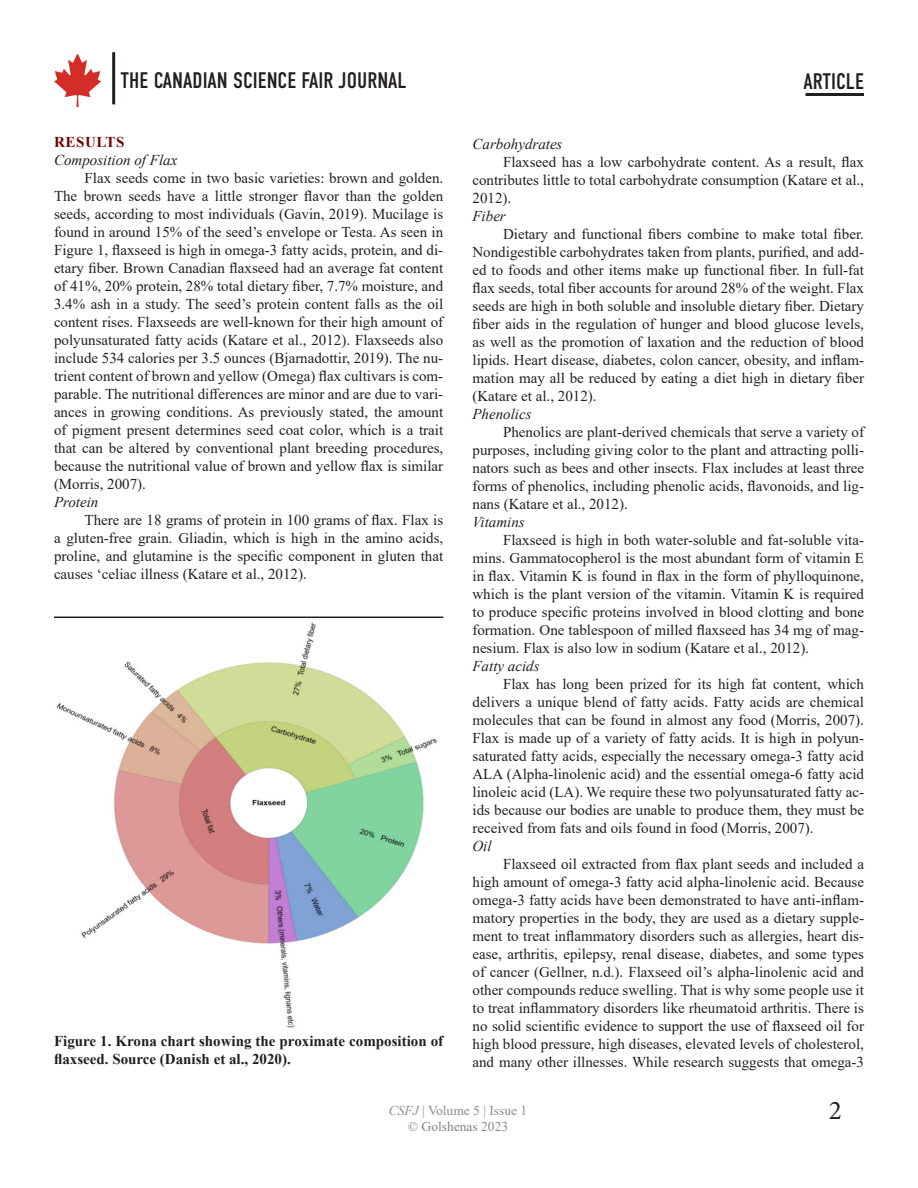
<style>
.page{position:relative;width:918px;height:1188px;background:#fff}
.page>*{position:absolute;margin:0;border:0;box-sizing:border-box;transform-origin:0 0}
.t1{font:27px "Minion Pro";color:#231f20}
.t2{font:22.5px "DIN Condensed";color:#231f20}
.BodyTextINDENT{font:15px/18px "Times New Roman";color:#231f20;text-align:justify}
.Captions{font:700 15px/18px "Times New Roman";color:#231f20}
.sub{font:italic 15px "Times New Roman";color:#231f20}
.Body_Text{font:italic 15px "Times New Roman";color:#231f20}
.t3{font:700 15px "Times New Roman";letter-spacing:.035em;color:#740304}
.t4{font:13.5px/16.2px "Times New Roman";color:#8b8d90;text-align:center}
.s1{font-style:italic}
.s2{color:#828487}
</style>
<div class="page">
<img style="left:54px;top:54px;width:47px;height:52px">
<hr style="left:112px;top:52px;width:3px;height:52px;background:#231f20">
<hr style="left:806px;top:93px;width:58px;height:3px;background:#231f20">
<img style="left:56px;top:622px;width:381px;height:405px">
<hr style="left:54px;top:617px;width:389px;height:1px;background:#231f20">
<h2 class="t2" style="left:121px;top:68px;width:288px">THE CANADIAN SCIENCE FAIR JOURNAL</h2>
<h2 class="t2" style="left:803px;top:69px;width:62px">ARTICLE</h2>
<p class="t3" style="left:54px;top:131px;width:72px">RESULTS</p>
<p class="sub" style="left:54px;top:150px;width:125px">Composition of Flax</p>
<p class="BodyTextINDENT" style="left:54px;top:168px;width:391px;text-indent:31px">Flax seeds come in two basic varieties: brown and golden.<br>The brown seeds have a little stronger flavor than the golden seeds, according to most individuals (Gavin, 2019). Mucilage is found in around 15% of the seed’s envelope or Testa. As seen in Figure 1, flaxseed is high in omega-3 fatty acids, protein, and di&shy;etary fiber. Brown Canadian flaxseed had an average fat content of 41%, 20% protein, 28% total dietary fiber, 7.7% moisture, and 3.4% ash in a study. The seed’s protein content falls as the oil content rises. Flaxseeds are well-known for their high amount of polyunsaturated fatty acids (Katare et al., 2012). Flaxseeds also include 534 calories per 3.5 ounces (Bjarnadottir, 2019). The nu&shy;trient content of brown and yellow (Omega) flax cultivars is com&shy;parable. The nutritional differences are minor and are due to vari&shy;ances in growing conditions. As previously stated, the amount of pigment present determines seed coat color, which is a trait that can be altered by conventional plant breeding procedures, because the nutritional value of brown and yellow flax is similar (Morris, 2007).</p>
<p class="sub" style="left:54px;top:492px;width:46px">Protein</p>
<p class="BodyTextINDENT" style="left:54px;top:510px;width:391px;text-indent:31px">There are 18 grams of protein in 100 grams of flax. Flax is a gluten-free grain. Gliadin, which is high in the amino acids, proline, and glutamine is the specific component in gluten that causes ‘celiac illness (Katare et al., 2012).</p>
<p class="Captions" style="left:54px;top:1032px;width:391px">Figure 1. Krona chart showing the proximate composition of flaxseed. Source (Danish et al., 2020).</p>
<p class="sub" style="left:472px;top:133px;width:91px">Carbohydrates</p>
<p class="BodyTextINDENT" style="left:472px;top:152px;width:393px;text-indent:31px">Flaxseed has a low carbohydrate content. As a result, flax contributes little to total carbohydrate consumption (Katare et al., 2012).</p>
<p class="Body_Text" style="left:472px;top:205px;width:35px">Fiber</p>
<p class="BodyTextINDENT" style="left:472px;top:224px;width:393px;text-indent:31px">Dietary and functional fibers combine to make total fiber.<br>Nondigestible carbohydrates taken from plants, purified, and add&shy;ed to foods and other items make up functional fiber. In full-fat flax seeds, total fiber accounts for around 28% of the weight. Flax seeds are high in both soluble and insoluble dietary fiber. Dietary fiber aids in the regulation of hunger and blood glucose levels, as well as the promotion of laxation and the reduction of blood lipids. Heart disease, diabetes, colon cancer, obesity, and inflam&shy;mation may all be reduced by eating a diet high in dietary fiber (Katare et al., 2012).</p>
<p class="sub" style="left:472px;top:403px;width:61px">Phenolics</p>
<p class="BodyTextINDENT" style="left:472px;top:422px;width:393px;text-indent:31px">Phenolics are plant-derived chemicals that serve a variety of purposes, including giving color to the plant and attracting polli&shy;nators such as bees and other insects. Flax includes at least three forms of phenolics, including phenolic acids, flavonoids, and lig&shy;nans (Katare et al., 2012).</p>
<p class="sub" style="left:472px;top:511px;width:54px">Vitamins</p>
<p class="BodyTextINDENT" style="left:472px;top:530px;width:393px;text-indent:31px">Flaxseed is high in both water-soluble and fat-soluble vita&shy;mins. Gammatocopherol is the most abundant form of vitamin E in flax. Vitamin K is found in flax in the form of phylloquinone, which is the plant version of the vitamin. Vitamin K is required to produce specific proteins involved in blood clotting and bone formation. One tablespoon of milled flaxseed has 34 mg of mag&shy;nesium. Flax is also low in sodium (Katare et al., 2012).</p>
<p class="Body_Text" style="left:472px;top:655px;width:69px">Fatty acids</p>
<p class="BodyTextINDENT" style="left:472px;top:674px;width:393px;text-indent:31px">Flax has long been prized for its high fat content, which delivers a unique blend of fatty acids. Fatty acids are chemical molecules that can be found in almost any food (Morris, 2007).<br>Flax is made up of a variety of fatty acids. It is high in polyun&shy;saturated fatty acids, especially the necessary omega-3 fatty acid ALA (Alpha-linolenic acid) and the essential omega-6 fatty acid linoleic acid (LA). We require these two polyunsaturated fatty ac&shy;ids because our bodies are unable to produce them, they must be received from fats and oils found in food (Morris, 2007).</p>
<p class="sub" style="left:472px;top:835px;width:21px">Oil</p>
<p class="BodyTextINDENT" style="left:472px;top:854px;width:393px;text-indent:31px">Flaxseed oil extracted from flax plant seeds and included a high amount of omega-3 fatty acid alpha-linolenic acid. Because omega-3 fatty acids have been demonstrated to have anti-inflam&shy;matory properties in the body, they are used as a dietary supple&shy;ment to treat inflammatory disorders such as allergies, heart dis&shy;ease, arthritis, epilepsy, renal disease, diabetes, and some types of cancer (Gellner, n.d.). Flaxseed oil’s alpha-linolenic acid and other compounds reduce swelling. That is why some people use it to treat inflammatory disorders like rheumatoid arthritis. There is no solid scientific evidence to support the use of flaxseed oil for high blood pressure, high diseases, elevated levels of cholesterol, and many other illnesses. While research suggests that omega-3</p>
<p class="t4" style="left:389px;top:1102px;width:140px"><span class="s1">CSFJ</span> | Volume 5 | Issue 1 © <span class="s2">Golshenas</span> 2023</p>
<h1 class="t1" style="left:829px;top:1092px;width:14px">2</h1>
</div>
